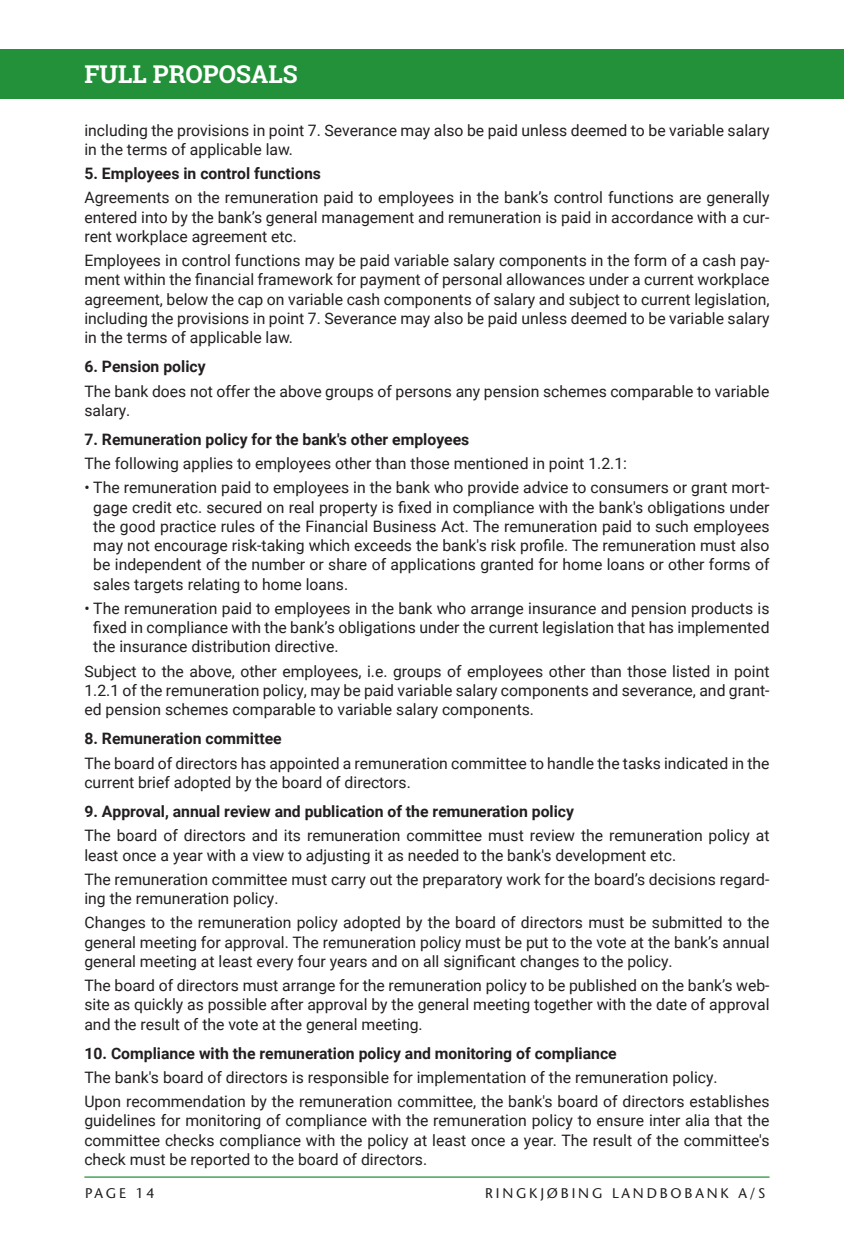
<style>
.page{position:relative;width:844px;height:1241px;background:#fff}
.page>*{position:absolute;margin:0;border:0;box-sizing:border-box;transform-origin:0 0}
.t1{font:700 24.5px "Roboto Slab";color:#fff}
.t2{font:15.75px/19.2px "Roboto";color:#231f20;text-align:justify}
.t3{font:700 15.75px "Roboto";color:#231f20}
.t4{font:500 14px "Stone Sans Std";letter-spacing:.2em;color:#231f20}
</style>
<div class="page">
<hr style="left:84px;top:1176px;width:685px;height:1px;background:#23913a">
<div style="left:0;top:50px;width:843px;height:49px;background:#23913a"></div>
<h1 class="t1" style="left:84px;top:57px;width:215px">FULL PROPOSALS</h1>
<p class="t2" style="left:84px;top:120px;width:686px">including the provisions in point 7. Severance may also be paid unless deemed to be variable salary in the terms of applicable law.</p>
<p class="t3" style="left:84px;top:162px;width:238px">5. Employees in control functions</p>
<p class="t2" style="left:84px;top:187px;width:686px">Agreements on the remuneration paid to employees in the bank’s control functions are generally entered into by the bank’s general management and remuneration is paid in accordance with a cur&shy;rent workplace agreement etc.</p>
<p class="t2" style="left:84px;top:250px;width:686px">Employees in control functions may be paid variable salary components in the form of a cash pay&shy;ment within the financial framework for payment of personal allowances under a current workplace agreement, below the cap on variable cash components of salary and subject to current legislation, including the provisions in point 7. Severance may also be paid unless deemed to be variable salary in the terms of applicable law.</p>
<p class="t3" style="left:84px;top:355px;width:123px">6. Pension policy</p>
<p class="t2" style="left:84px;top:380px;width:686px">The bank does not offer the above groups of persons any pension schemes comparable to variable salary.</p>
<p class="t3" style="left:84px;top:428px;width:386px">7. Remuneration policy for the bank's other employees</p>
<p class="t2" style="left:84px;top:453px;width:544px">The following applies to employees other than those mentioned in point 1.2.1:</p>
<p class="t2" style="left:93px;top:477px;width:677px;text-indent:-9px">• The remuneration paid to employees in the bank who provide advice to consumers or grant mort&shy;gage credit etc. secured on real property is fixed in compliance with the bank's obligations under the good practice rules of the Financial Business Act. The remuneration paid to such employees may not encourage risk-taking which exceeds the bank's risk profile. The remuneration must also be independent of the number or share of applications granted for home loans or other forms of sales targets relating to home loans.</p>
<p class="t2" style="left:93px;top:598px;width:677px;text-indent:-9px">• The remuneration paid to employees in the bank who arrange insurance and pension products is fixed in compliance with the bank’s obligations under the current legislation that has implemented the insurance distribution directive.</p>
<p class="t2" style="left:84px;top:660px;width:686px">Subject to the above, other employees, i.e. groups of employees other than those listed in point 1.2.1 of the remuneration policy, may be paid variable salary components and severance, and grant&shy;ed pension schemes comparable to variable salary components.</p>
<p class="t3" style="left:84px;top:727px;width:199px">8. Remuneration committee</p>
<p class="t2" style="left:84px;top:752px;width:686px">The board of directors has appointed a remuneration committee to handle the tasks indicated in the current brief adopted by the board of directors.</p>
<p class="t3" style="left:84px;top:800px;width:491px">9. Approval, annual review and publication of the remuneration policy</p>
<p class="t2" style="left:84px;top:825px;width:686px">The board of directors and its remuneration committee must review the remuneration policy at least once a year with a view to adjusting it as needed to the bank's development etc.</p>
<p class="t2" style="left:84px;top:868px;width:686px">The remuneration committee must carry out the preparatory work for the board’s decisions regard&shy;ing the remuneration policy.</p>
<p class="t2" style="left:84px;top:912px;width:686px">Changes to the remuneration policy adopted by the board of directors must be submitted to the general meeting for approval. The remuneration policy must be put to the vote at the bank’s annual general meeting at least every four years and on all significant changes to the policy.</p>
<p class="t2" style="left:84px;top:975px;width:686px">The board of directors must arrange for the remuneration policy to be published on the bank’s web&shy;site as quickly as possible after approval by the general meeting together with the date of approval and the result of the vote at the general meeting.</p>
<p class="t3" style="left:84px;top:1041px;width:533px">10. Compliance with the remuneration policy and monitoring of compliance</p>
<p class="t2" style="left:84px;top:1064px;width:686px;line-height:24.2px">The bank's board of directors is responsible for implementation of the remuneration policy.<br>Upon recommendation by the remuneration committee, the bank's board of directors establishes</p>
<p class="t2" style="left:84px;top:1110px;width:686px">guidelines for monitoring of compliance with the remuneration policy to ensure inter alia that the committee checks compliance with the policy at least once a year. The result of the committee's check must be reported to the board of directors.</p>
<p class="t4" style="left:85px;top:1184px;width:71px">PAGE 14</p>
<p class="t4" style="left:485px;top:1184px;width:281px">RINGKJØBING LANDBOBANK A/S</p>
</div>
